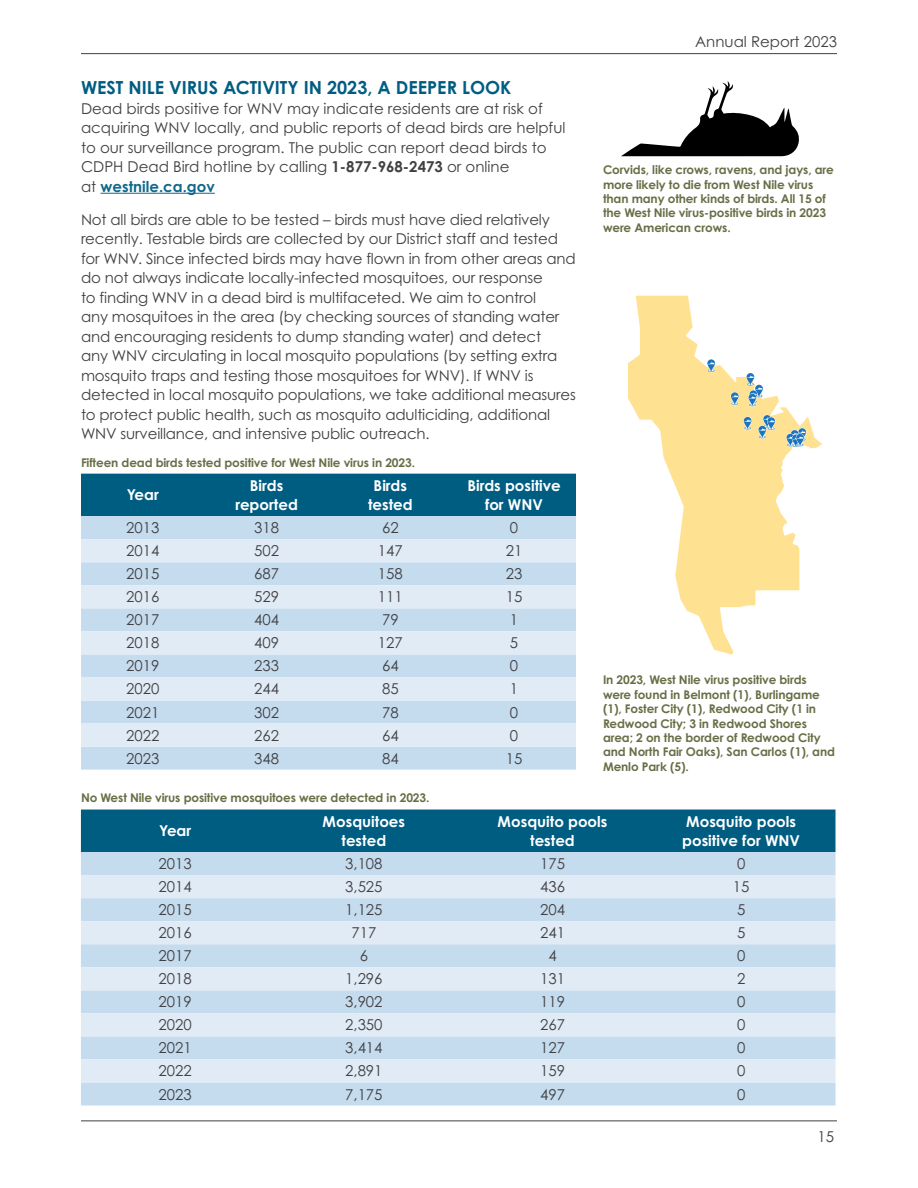
<style>
.page{position:relative;width:918px;height:1188px;background:#fff}
.page>*{position:absolute;margin:0;border:0;box-sizing:border-box;transform-origin:0 0}
.Topic_Header_C{font:700 18px "Century Gothic Pro";color:#005d82}
.t1{font:15px/19.5px "Century Gothic Pro";letter-spacing:-.01em;color:#414042}
.t2{font:700 15px/19.5px "Century Gothic Pro";color:#fff;text-align:center}
.t3{font:700 12px/14.4px "Century Gothic Pro";letter-spacing:-.01em;color:#686f46}
.s1{font-weight:700}
.s2{font-weight:700;color:#10688c}
</style>
<div class="page">
<hr style="left:81px;top:53px;width:756px;height:1px;background:#414042">
<hr style="left:81px;top:1120px;width:756px;height:1px;background:#414042">
<hr style="left:101px;top:193px;width:114px;height:1px;background:#10688c">
<div style="left:81px;top:810px;width:755px;height:42px;background:#005d82"></div>
<div style="left:81px;top:852px;width:755px;height:254px;background:#c5dcef"></div>
<svg style="left:81px;top:875px;width:755px;height:207px;background:#d4e4f2"></svg>
<div style="left:81px;top:474px;width:495px;height:42px;background:#005d82"></div>
<div style="left:81px;top:516px;width:495px;height:254px;background:#c5dcef"></div>
<svg style="left:81px;top:539px;width:495px;height:208px;background:#d4e4f3"></svg>
<svg style="left:621px;top:81px;width:178px;height:75px"></svg>
<svg style="left:628px;top:295px;width:195px;height:360px"></svg>
<svg style="left:707px;top:359px;width:8px;height:13px"></svg>
<svg style="left:746px;top:373px;width:17px;height:34px"></svg>
<svg style="left:731px;top:392px;width:8px;height:13px"></svg>
<svg style="left:743px;top:417px;width:9px;height:13px"></svg>
<svg style="left:758px;top:415px;width:17px;height:24px"></svg>
<svg style="left:786px;top:428px;width:20px;height:19px"></svg>
<p class="Topic_Header_C" style="left:81px;top:76px;width:432px">WEST NILE VIRUS ACTIVITY IN 2023, A DEEPER LOOK</p>
<p class="t1" style="left:81px;top:98px;width:486px">Dead birds positive for WNV may indicate residents are at risk of acquiring WNV locally, and public reports of dead birds are helpful to our surveillance program. The public can report dead birds to CDPH Dead Bird hotline by calling <span class="s1">1-877-968-2473</span> or online<br>at <span class="s2">westnile.ca.gov</span></p>
<p class="t1" style="left:81px;top:209px;width:496px">Not all birds are able to be tested – birds must have died relatively recently. Testable birds are collected by our District staff and tested for WNV. Since infected birds may have flown in from other areas and do not always indicate locally-infected mosquitoes, our response<br>to finding WNV in a dead bird is multifaceted. We aim to control<br>any mosquitoes in the area (by checking sources of standing water and encouraging residents to dump standing water) and detect<br>any WNV circulating in local mosquito populations (by setting extra mosquito traps and testing those mosquitoes for WNV). If WNV is detected in local mosquito populations, we take additional measures to protect public health, such as mosquito adulticiding, additional WNV surveillance, and intensive public outreach.</p>
<p class="t3" style="left:81px;top:455px;width:336px">Fifteen dead birds tested positive for West Nile virus in 2023.</p>
<p class="t2" style="left:127px;top:485px;width:34px">Year</p>
<p class="t2" style="left:235px;top:475px;width:64px">Birds reported</p>
<p class="t2" style="left:368px;top:475px;width:46px">Birds tested</p>
<p class="t2" style="left:467px;top:475px;width:95px">Birds positive for WNV</p>
<p class="t1" style="left:126px;top:518px;width:35px">2013</p>
<p class="t1" style="left:254px;top:518px;width:26px">318</p>
<p class="t1" style="left:382px;top:518px;width:18px">62</p>
<p class="t1" style="left:510px;top:518px;width:10px">0</p>
<p class="t1" style="left:126px;top:541px;width:35px">2014</p>
<p class="t1" style="left:254px;top:541px;width:26px">502</p>
<p class="t1" style="left:378px;top:541px;width:26px">147</p>
<p class="t1" style="left:506px;top:541px;width:18px">21</p>
<p class="t1" style="left:126px;top:564px;width:35px">2015</p>
<p class="t1" style="left:254px;top:564px;width:26px">687</p>
<p class="t1" style="left:378px;top:564px;width:26px">158</p>
<p class="t1" style="left:506px;top:564px;width:18px">23</p>
<p class="t1" style="left:126px;top:587px;width:35px">2016</p>
<p class="t1" style="left:254px;top:587px;width:26px">529</p>
<p class="t1" style="left:378px;top:587px;width:26px">111</p>
<p class="t1" style="left:506px;top:587px;width:18px">15</p>
<p class="t1" style="left:126px;top:610px;width:35px">2017</p>
<p class="t1" style="left:254px;top:610px;width:26px">404</p>
<p class="t1" style="left:382px;top:610px;width:18px">79</p>
<p class="t1" style="left:510px;top:610px;width:10px">1</p>
<p class="t1" style="left:126px;top:633px;width:35px">2018</p>
<p class="t1" style="left:254px;top:633px;width:26px">409</p>
<p class="t1" style="left:378px;top:633px;width:26px">127</p>
<p class="t1" style="left:510px;top:633px;width:10px">5</p>
<p class="t1" style="left:126px;top:656px;width:35px">2019</p>
<p class="t1" style="left:254px;top:656px;width:26px">233</p>
<p class="t1" style="left:382px;top:656px;width:18px">64</p>
<p class="t1" style="left:510px;top:656px;width:10px">0</p>
<p class="t1" style="left:126px;top:679px;width:35px">2020</p>
<p class="t1" style="left:254px;top:679px;width:26px">244</p>
<p class="t1" style="left:382px;top:679px;width:18px">85</p>
<p class="t1" style="left:510px;top:679px;width:10px">1</p>
<p class="t1" style="left:126px;top:702px;width:35px">2021</p>
<p class="t1" style="left:254px;top:702px;width:26px">302</p>
<p class="t1" style="left:382px;top:702px;width:18px">78</p>
<p class="t1" style="left:510px;top:702px;width:10px">0</p>
<p class="t1" style="left:126px;top:725px;width:35px">2022</p>
<p class="t1" style="left:254px;top:725px;width:26px">262</p>
<p class="t1" style="left:382px;top:725px;width:18px">64</p>
<p class="t1" style="left:510px;top:725px;width:10px">0</p>
<p class="t1" style="left:126px;top:748px;width:35px">2023</p>
<p class="t1" style="left:254px;top:748px;width:26px">348</p>
<p class="t1" style="left:382px;top:748px;width:18px">84</p>
<p class="t1" style="left:506px;top:748px;width:18px">15</p>
<p class="t3" style="left:81px;top:790px;width:350px">No West Nile virus positive mosquitoes were detected in 2023.</p>
<p class="t1" style="left:695px;top:31px;width:143px">Annual Report 2023</p>
<p class="t3" style="left:603px;top:163px;width:232px">Corvids, like crows, ravens, and jays, are more likely to die from West Nile virus than many other kinds of birds. All 15 of the West Nile virus-positive birds in 2023 were American crows.</p>
<p class="t3" style="left:603px;top:673px;width:234px">In 2023, West Nile virus positive birds were found in Belmont (1), Burlingame (1), Foster City (1), Redwood City (1 in Redwood City; 3 in Redwood Shores area; 2 on the border of Redwood City and North Fair Oaks), San Carlos (1), and Menlo Park (5).</p>
<p class="t2" style="left:159px;top:821px;width:34px">Year</p>
<p class="t2" style="left:323px;top:811px;width:84px">Mosquitoes tested</p>
<p class="t2" style="left:498px;top:811px;width:111px">Mosquito pools tested</p>
<p class="t2" style="left:682px;top:811px;width:119px;text-align:left">Mosquito pools positive for WNV</p>
<p class="t1" style="left:159px;top:854px;width:35px">2013</p>
<p class="t1" style="left:345px;top:854px;width:39px">3,108</p>
<p class="t1" style="left:540px;top:854px;width:26px">175</p>
<p class="t1" style="left:737px;top:854px;width:10px">0</p>
<p class="t1" style="left:159px;top:877px;width:35px">2014</p>
<p class="t1" style="left:345px;top:877px;width:39px">3,525</p>
<p class="t1" style="left:540px;top:877px;width:26px">436</p>
<p class="t1" style="left:733px;top:877px;width:18px">15</p>
<p class="t1" style="left:159px;top:900px;width:35px">2015</p>
<p class="t1" style="left:345px;top:900px;width:39px">1,125</p>
<p class="t1" style="left:540px;top:900px;width:26px">204</p>
<p class="t1" style="left:737px;top:900px;width:10px">5</p>
<p class="t1" style="left:159px;top:923px;width:35px">2016</p>
<p class="t1" style="left:351px;top:923px;width:26px">717</p>
<p class="t1" style="left:540px;top:923px;width:26px">241</p>
<p class="t1" style="left:737px;top:923px;width:10px">5</p>
<p class="t1" style="left:159px;top:946px;width:35px">2017</p>
<p class="t1" style="left:360px;top:946px;width:10px">6</p>
<p class="t1" style="left:548px;top:946px;width:10px">4</p>
<p class="t1" style="left:737px;top:946px;width:10px">0</p>
<p class="t1" style="left:159px;top:969px;width:35px">2018</p>
<p class="t1" style="left:345px;top:969px;width:39px">1,296</p>
<p class="t1" style="left:540px;top:969px;width:26px">131</p>
<p class="t1" style="left:737px;top:969px;width:10px">2</p>
<p class="t1" style="left:159px;top:992px;width:35px">2019</p>
<p class="t1" style="left:345px;top:992px;width:39px">3,902</p>
<p class="t1" style="left:540px;top:992px;width:26px">119</p>
<p class="t1" style="left:737px;top:992px;width:10px">0</p>
<p class="t1" style="left:159px;top:1015px;width:35px">2020</p>
<p class="t1" style="left:345px;top:1015px;width:39px">2,350</p>
<p class="t1" style="left:540px;top:1015px;width:26px">267</p>
<p class="t1" style="left:737px;top:1015px;width:10px">0</p>
<p class="t1" style="left:159px;top:1038px;width:35px">2021</p>
<p class="t1" style="left:345px;top:1038px;width:39px">3,414</p>
<p class="t1" style="left:540px;top:1038px;width:26px">127</p>
<p class="t1" style="left:737px;top:1038px;width:10px">0</p>
<p class="t1" style="left:159px;top:1061px;width:35px">2022</p>
<p class="t1" style="left:345px;top:1061px;width:39px">2,891</p>
<p class="t1" style="left:540px;top:1061px;width:26px">159</p>
<p class="t1" style="left:737px;top:1061px;width:10px">0</p>
<p class="t1" style="left:159px;top:1084px;width:35px">2023</p>
<p class="t1" style="left:345px;top:1084px;width:39px">7,175</p>
<p class="t1" style="left:540px;top:1084px;width:26px">497</p>
<p class="t1" style="left:737px;top:1084px;width:10px">0</p>
<p class="t1" style="left:817px;top:1126px;width:18px">15</p>
</div>
